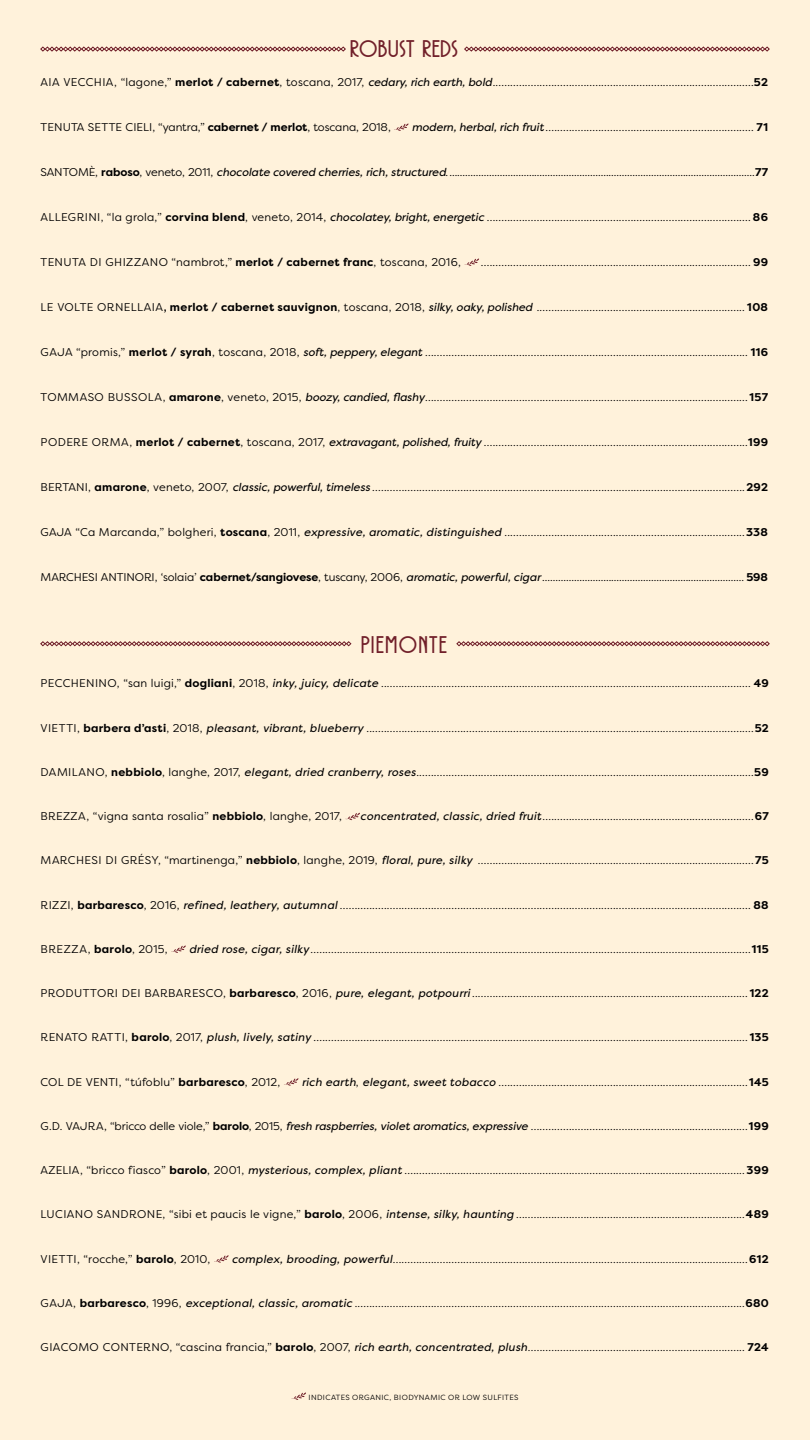
<style>
.page{position:relative;width:810px;height:1440px;background:#fff2db}
.page>*{position:absolute;margin:0;border:0;box-sizing:border-box;transform-origin:0 0}
.t1{font:22.5px "Prizefighter One";letter-spacing:.015em;color:#71202a}
.t2{font:22.5px "Prizefighter One";letter-spacing:.04em;color:#71202a}
.t3{font:11.25px "Filson Pro";letter-spacing:.02em;color:#000}
.t4{font:11.25px "Filson Pro";letter-spacing:-.01em;color:#000}
.t5{font:11.25px "Filson Pro";letter-spacing:-.005em;color:#000}
.t6{font:11.25px "Filson Pro";color:#000}
.t7{font:11.25px "Filson Pro";letter-spacing:.04em;color:#000}
.t8{font:7.5px "Filson Pro";letter-spacing:.045em;color:#000}
.s1{font-weight:700}
.s2{font-style:italic}
.s3{font-weight:500}
</style>
<div class="page">
<svg style="left:291px;top:1393px;width:15px;height:7px"></svg>
<svg style="left:394px;top:124px;width:15px;height:7px"></svg>
<svg style="left:464px;top:259px;width:15px;height:7px"></svg>
<svg style="left:345px;top:813px;width:15px;height:7px"></svg>
<svg style="left:171px;top:946px;width:15px;height:7px"></svg>
<svg style="left:284px;top:1078px;width:15px;height:8px"></svg>
<svg style="left:214px;top:1255px;width:15px;height:8px"></svg>
<svg style="left:40px;top:47px;width:306px;height:5px"></svg>
<svg style="left:464px;top:47px;width:306px;height:5px"></svg>
<svg style="left:40px;top:641px;width:311px;height:5px"></svg>
<svg style="left:456px;top:641px;width:314px;height:5px"></svg>
<h1 class="t1" style="left:351px;top:36px;width:110px">ROBUST REDS</h1>
<p class="t3" style="left:41px;top:75px;width:729px">AIA VECCHIA, “lagone,” <span class="s1">merlot / cabernet</span>, toscana, 2017, <span class="s2">cedary, rich earth, bold</span>.........................................................................................<span class="s1">52</span></p>
<p class="t6" style="left:41px;top:120px;width:352px">TENUTA SETTE CIELI, “yantra,” <span class="s1">cabernet / merlot</span>, toscana, 2018,</p>
<p class="t3" style="left:412px;top:120px;width:358px"><span class="s2">modern, herbal, rich fruit</span> ....................................................................... <span class="s1">71</span></p>
<p class="t4" style="left:41px;top:165px;width:729px">SANTOMÈ, <span class="s1">raboso</span>, veneto, 2011, <span class="s2">chocolate covered cherries, rich, structured</span>....................................................................................................................<span class="s1">77</span></p>
<p class="t3" style="left:41px;top:210px;width:729px">ALLEGRINI, “la grola,” <span class="s1">corvina blend</span>, veneto, 2014, <span class="s2">chocolatey, bright, energetic</span> .......................................................................................... <span class="s1">86</span></p>
<p class="t3" style="left:41px;top:255px;width:422px">TENUTA DI GHIZZANO “nambrot,” <span class="s1">merlot / cabernet franc</span>, toscana, 2016,</p>
<p class="t3" style="left:481px;top:255px;width:289px">............................................................................................ <span class="s1">99</span></p>
<p class="t3" style="left:41px;top:300px;width:729px">LE VOLTE ORNELLAIA<span class="s3">,</span> <span class="s1">merlot / cabernet sauvignon</span>, toscana, 2018, <span class="s2">silky, oaky, polished</span> ....................................................................... <span class="s1">108</span></p>
<p class="t3" style="left:41px;top:345px;width:729px">GAJA “promis,” <span class="s1">merlot / syrah</span>, toscana, 2018, <span class="s2">soft, peppery, elegant</span> .............................................................................................................. <span class="s1">116</span></p>
<p class="t3" style="left:41px;top:390px;width:729px">TOMMASO BUSSOLA, <span class="s1">amarone</span>, veneto, 2015, <span class="s2">boozy, candied, flashy</span>.............................................................................................................. <span class="s1">157</span></p>
<p class="t3" style="left:41px;top:435px;width:729px">PODERE ORMA, <span class="s1">merlot / cabernet</span>, toscana, 2017, <span class="s2">extravagant, polished, fruity</span> ..........................................................................................<span class="s1">199</span></p>
<p class="t3" style="left:41px;top:480px;width:729px">BERTANI, <span class="s1">amarone</span>, veneto, 2007, <span class="s2">classic, powerful, timeless</span> ...............................................................................................................................<span class="s1">292</span></p>
<p class="t3" style="left:41px;top:525px;width:729px">GAJA “Ca Marcanda,” bolgheri, <span class="s1">toscana</span>, 2011, <span class="s2">expressive, aromatic, distinguished</span> ..................................................................................<span class="s1">338</span></p>
<p class="t4" style="left:41px;top:570px;width:729px">MARCHESI ANTINORI, ‘solaia’ <span class="s1">cabernet/sangiovese</span>, tuscany, 2006, <span class="s2">aromatic, powerful, cigar</span>............................................................................ <span class="s1">598</span></p>
<h1 class="t2" style="left:362px;top:631px;width:88px">PIEMONTE</h1>
<p class="t3" style="left:41px;top:676px;width:730px">PECCHENINO, “san luigi,” <span class="s1">dogliani</span>, 2018, <span class="s2">inky, juicy, delicate</span> .............................................................................................................................. <span class="s1">49</span></p>
<p class="t3" style="left:41px;top:720px;width:730px">VIETTI, <span class="s1">barbera d’asti</span>, 2018, <span class="s2">pleasant, vibrant, blueberry</span> ....................................................................................................................................<span class="s1">52</span></p>
<p class="t3" style="left:41px;top:765px;width:730px">DAMILANO, <span class="s1">nebbiolo</span>, langhe, 2017, <span class="s2">elegant, dried cranberry, roses</span>...................................................................................................................<span class="s1">59</span></p>
<p class="t3" style="left:41px;top:809px;width:303px">BREZZA, “vigna santa rosalia” <span class="s1">nebbiolo</span>, langhe, 2017,</p>
<p class="t3" style="left:360px;top:809px;width:410px"><span class="s2">concentrated, classic, dried fruit</span>........................................................................<span class="s1">67</span></p>
<p class="t3" style="left:41px;top:853px;width:730px">MARCHESI DI GRÉSY, “martinenga,” <span class="s1">nebbiolo</span>, langhe, 2019, <span class="s2">floral, pure, silky</span> ..............................................................................................<span class="s1">75</span></p>
<p class="t3" style="left:41px;top:897px;width:730px">RIZZI, <span class="s1">barbaresco</span>, 2016, <span class="s2">refined, leathery, autumnal</span> ............................................................................................................................................ <span class="s1">88</span></p>
<p class="t7" style="left:41px;top:942px;width:129px">BREZZA, <span class="s1">barolo</span>, 2015,</p>
<p class="t3" style="left:189px;top:942px;width:581px"><span class="s2">dried rose, cigar, silky</span>......................................................................................................................................................<span class="s1">115</span></p>
<p class="t3" style="left:41px;top:986px;width:730px">PRODUTTORI DEI BARBARESCO, <span class="s1">barbaresco</span>, 2016, <span class="s2">pure, elegant, potpourri</span> .............................................................................................. <span class="s1">122</span></p>
<p class="t3" style="left:41px;top:1030px;width:730px">RENATO RATTI, <span class="s1">barolo</span>, 2017, <span class="s2">plush, lively, satiny</span> .................................................................................................................................................... <span class="s1">135</span></p>
<p class="t3" style="left:41px;top:1074px;width:241px">COL DE VENTI, “túfoblu” <span class="s1">barbaresco</span>, 2012,</p>
<p class="t3" style="left:302px;top:1074px;width:469px"><span class="s2">rich earth</span>, <span class="s2">elegant, sweet tobacco</span> .....................................................................................<span class="s1">145</span></p>
<p class="t5" style="left:41px;top:1119px;width:730px">G.D. VAJRA, “bricco delle viole,” <span class="s1">barolo</span>, 2015, <span class="s2">fresh raspberries, violet aromatics, expressive</span> ..........................................................................<span class="s1">199</span></p>
<p class="t3" style="left:40px;top:1163px;width:730px">AZELIA, “bricco fiasco” <span class="s1">barolo</span>, 2001, <span class="s2">mysterious, complex, pliant</span> .................................................................................................................... <span class="s1">399</span></p>
<p class="t3" style="left:41px;top:1207px;width:730px">LUCIANO SANDRONE, “sibi et paucis le vigne,” <span class="s1">barolo</span>, 2006, <span class="s2">intense, silky, haunting</span> ..............................................................................<span class="s1">489</span></p>
<p class="t3" style="left:41px;top:1251px;width:171px">VIETTI, “rocche,” <span class="s1">barolo</span>, 2010,</p>
<p class="t3" style="left:232px;top:1251px;width:538px"><span class="s2">complex, brooding, powerful</span>.........................................................................................................................<span class="s1">612</span></p>
<p class="t3" style="left:41px;top:1296px;width:730px">GAJA, <span class="s1">barbaresco</span>, 1996, <span class="s2">exceptional, classic, aromatic</span> .....................................................................................................................................<span class="s1">680</span></p>
<p class="t3" style="left:41px;top:1340px;width:730px">GIACOMO CONTERNO, “cascina francia,” <span class="s1">barolo</span>, 2007, <span class="s2">rich earth, concentrated, plush</span>.......................................................................... <span class="s1">724</span></p>
<p class="t8" style="left:309px;top:1392px;width:211px">INDICATES ORGANIC, BIODYNAMIC OR LOW SULFITES</p>
</div>
